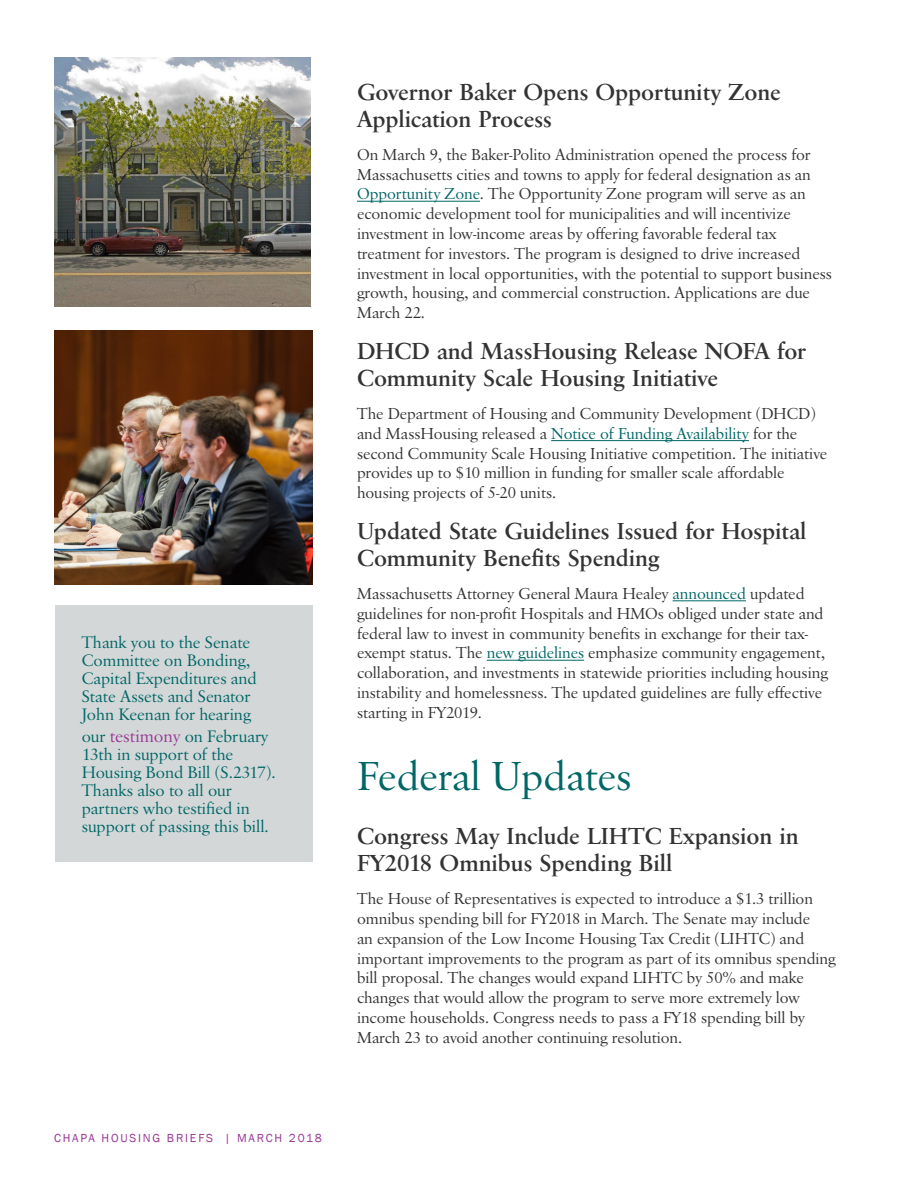
<style>
.page{position:relative;width:918px;height:1188px;background:#fff}
.page>*{position:absolute;margin:0;border:0;box-sizing:border-box;transform-origin:0 0}
.t1{font:42px "Savoy";color:#066}
.Main_Paragraph_Style{font:700 24px/27px "Savoy";color:#323332}
.Brief_Title{font:700 24px/27px "Savoy";color:#323332}
.t2{font:17.25px/18px "Savoy";color:#066}
.Main_Paragraph_Style-2{font:16.5px/19.8px "Savoy";color:#323332}
.t3{font:12px "Franklin Gothic";letter-spacing:.15em;color:#973794}
.s1{font-size:18px;color:#983895}
.s2{color:#066}
</style>
<div class="page">
<img style="left:55px;top:58px;width:255px;height:249px">
<hr style="left:357px;top:201px;width:123px;height:1px;background:#066">
<hr style="left:551px;top:440px;width:198px;height:1px;background:#066">
<hr style="left:673px;top:600px;width:73px;height:1px;background:#066">
<hr style="left:487px;top:660px;width:97px;height:1px;background:#066">
<img style="left:55px;top:331px;width:258px;height:254px">
<div style="left:55px;top:605px;width:258px;height:257px;background:#d3d7d8"></div>
<p class="t2" style="left:82px;top:634px;width:176px">Thank you to the Senate<br>Committee on Bonding,<br>Capital Expenditures and<br>State Assets and Senator<br>John Keenan for hearing</p>
<p class="t2" style="left:82px;top:728px;width:195px">our <span class="s1">testimony</span> on February<br>13th in support of the<br>Housing Bond Bill (S.2317).<br>Thanks also to all our partners who testified in support of passing this bill.</p>
<p class="Main_Paragraph_Style" style="left:357px;top:79px;width:425px">Governor Baker Opens Opportunity Zone<br>Application Process</p>
<p class="Main_Paragraph_Style-2" style="left:357px;top:145px;width:476px">On March 9, the Baker-Polito Administration opened the process for Massachusetts cities and towns to apply for federal designation as an <span class="s2">Opportunity Zone</span>. The Opportunity Zone program will serve as an economic development tool for municipalities and will incentivize investment in low-income areas by offering favorable federal tax treatment for investors. The program is designed to drive increased investment in local opportunities, with the potential to support business growth, housing, and commercial construction. Applications are due March 22.</p>
<p class="Main_Paragraph_Style" style="left:357px;top:338px;width:451px">DHCD and MassHousing Release NOFA for<br>Community Scale Housing Initiative</p>
<p class="Main_Paragraph_Style-2" style="left:357px;top:404px;width:472px">The Department of Housing and Community Development (DHCD) and MassHousing released a <span class="s2">Notice of Funding Availability</span> for the second Community Scale Housing Initiative competition. The initiative provides up to $10 million in funding for smaller scale affordable housing projects of 5-20 units.</p>
<p class="Main_Paragraph_Style" style="left:357px;top:518px;width:451px">Updated State Guidelines Issued for Hospital<br>Community Benefits Spending</p>
<p class="Main_Paragraph_Style-2" style="left:357px;top:584px;width:472px">Massachusetts Attorney General Maura Healey <span class="s2">announced</span> updated guidelines for non-profit Hospitals and HMOs obliged under state and federal law to invest in community benefits in exchange for their tax&shy;exempt status. The <span class="s2">new guidelines</span> emphasize community engagement, collaboration, and investments in statewide priorities including housing instability and homelessness. The updated guidelines are fully effective starting in FY2019.</p>
<p class="t1" style="left:357px;top:752px;width:276px">Federal Updates</p>
<p class="Brief_Title" style="left:357px;top:823px;width:443px">Congress May Include LIHTC Expansion in<br>FY2018 Omnibus Spending Bill</p>
<p class="Main_Paragraph_Style-2" style="left:357px;top:889px;width:480px">The House of Representatives is expected to introduce a $1.3 trillion omnibus spending bill for FY2018 in March. The Senate may include<br>an expansion of the Low Income Housing Tax Credit (LIHTC) and important improvements to the program as part of its omnibus spending bill proposal. The changes would expand LIHTC by 50% and make changes that would allow the program to serve more extremely low income households. Congress needs to pass a FY18 spending bill by March 23 to avoid another continuing resolution.</p>
<p class="t3" style="left:54px;top:1131px;width:269px">CHAPA HOUSING BRIEFS | MARCH 2018</p>
</div>
